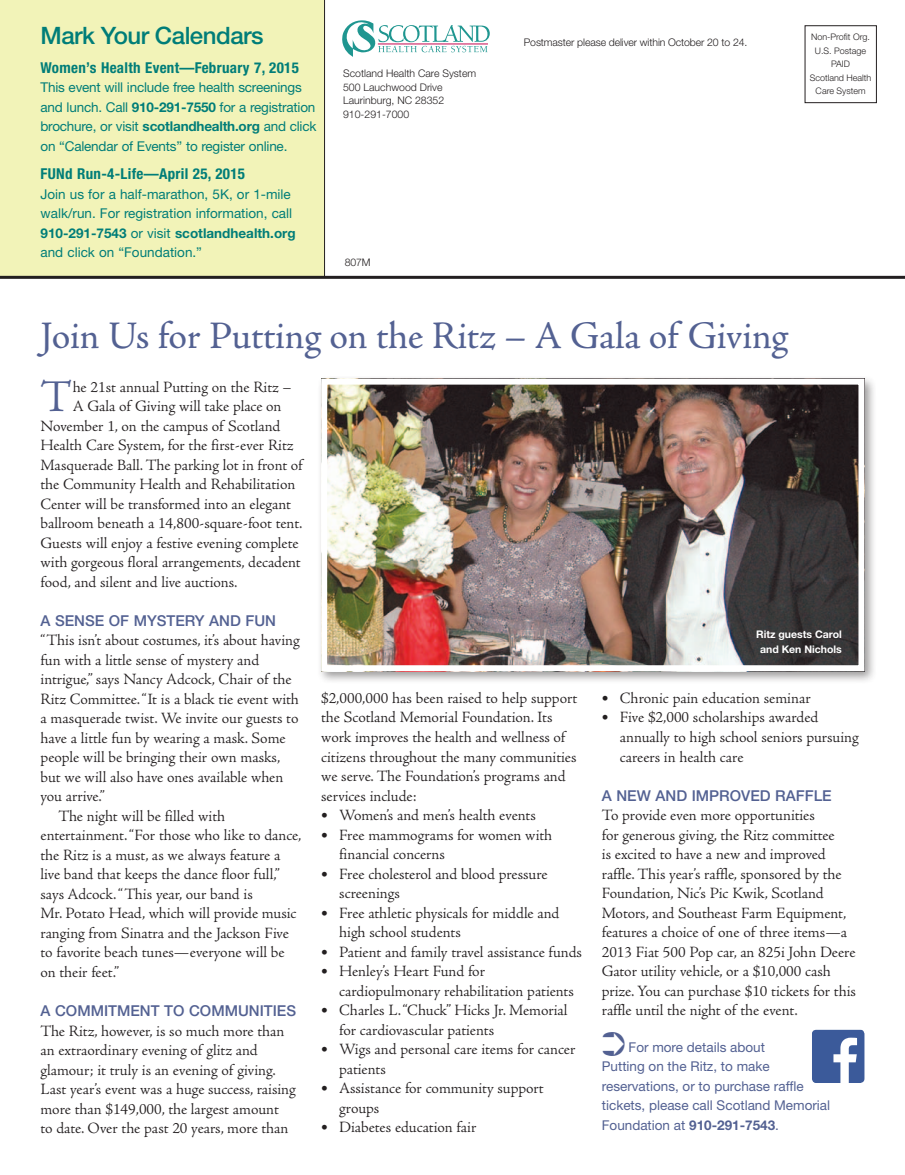
<style>
.page{position:relative;width:905px;height:1175px;background:#fff}
.page>*{position:absolute;margin:0;border:0;box-sizing:border-box;transform-origin:0 0}
.t1{font:300 45.45px "Adobe Jenson Pro";color:#536192}
.t2{font:39px "Adobe Jenson Pro";letter-spacing:-.005em;color:#536192}
.t3{font:500 24px "Helvetica Neue LT Std";color:#007d78}
.t4{font:300 15.75px/19.5px "Adobe Jenson Pro";letter-spacing:-.005em;color:#231f20}
.t5{font:500 15px "Helvetica Neue LT Std";color:#536192}
.t6{font:700 condensed 15px "Helvetica Neue LT Std";letter-spacing:.02em;color:#007d78}
.t7{font:13.5px/19.5px "Helvetica Neue LT Std";letter-spacing:-.015em;color:#007d78}
.t8{font:13.5px/19.5px "Helvetica Neue LT Std";color:#536192}
.t9{font:300 10.5px/13.5px "Helvetica Neue LT Std";color:#231f20}
.t10{font:700 10.5px/15px "Helvetica Neue LT Std";color:#fff;text-align:center}
.t11{font:300 9px/13.5px "Helvetica Neue LT Std";color:#231f20;text-align:center}
.s1{font-weight:700}
.s2{font-family:"Helvetica Neue LT Std";font-weight:700;font-size:13.5px}
</style>
<div class="page">
<div style="left:0;top:0;width:324px;height:277px;background:#f2f3b8"></div>
<div style="left:804px;top:25px;width:72px;height:78px;border:1px solid #231f20"></div>
<hr style="left:324px;top:0;width:1px;height:276px;background:#231f20">
<svg style="left:342px;top:20px;width:148px;height:37px"></svg>
<hr style="left:0;top:276px;width:904px;height:3px;background:#231f20">
<div style="left:317px;top:375px;width:560px;height:309px;background:#231f20;opacity:.45"></div>
<img style="left:328px;top:385px;width:529px;height:279px">
<div style="left:321px;top:378px;width:543px;height:293px;border:6px solid #fff"></div>
<svg style="left:812px;top:1029px;width:52px;height:54px"></svg>
<h3 class="t3" style="left:40px;top:21px;width:225px">MARK YOUR CALENDARS</h3>
<p class="t6" style="left:40px;top:58px;width:260px">Women’s Health Event—February 7, 2015</p>
<p class="t7" style="left:40px;top:77px;width:277px">This event will include free health screenings and lunch. Call <span class="s1">910-291-7550</span> for a registration brochure, or visit <span class="s1">scotlandhealth.org</span> and click on “Calendar of Events” to register online.</p>
<p class="t6" style="left:40px;top:165px;width:206px">FUNd Run-4-Life—April 25, 2015</p>
<p class="t7" style="left:40px;top:184px;width:257px">Join us for a half-marathon, 5K, or 1-mile walk/run. For registration information, call <span class="s1">910-291-7543</span> or visit <span class="s1">scotlandhealth.org </span>and click on “Foundation.”</p>
<p class="t9" style="left:343px;top:66px;width:135px">Scotland Health Care System<br>500 Lauchwood Drive<br>Laurinburg, NC 28352<br>910-291-7000</p>
<p class="t9" style="left:345px;top:255px;width:27px">807M</p>
<p class="t9" style="left:524px;top:35px;width:225px">Postmaster please deliver within October 20 to 24.</p>
<p class="t11" style="left:809px;top:30px;width:63px">Non-Profit Org.<br>U.S. Postage<br>PAID<br>Scotland Health<br>Care System</p>
<h2 class="t2" style="left:40px;top:314px;width:749px">Join Us for Putting on the Ritz – A Gala of Giving</h2>
<h1 class="t1" style="left:40px;top:371px;width:34px">T</h1>
<p class="t4" style="left:73px;top:377px;width:220px">he 21st annual Putting on the Ritz –</p>
<p class="t4" style="left:73px;top:397px;width:210px">A Gala of Giving will take place on</p>
<p class="t4" style="left:41px;top:416px;width:241px">November 1, on the campus of Scotland</p>
<p class="t4" style="left:41px;top:436px;width:254px">Health Care System, for the first-ever Ritz</p>
<p class="t4" style="left:41px;top:455px;width:264px">Masquerade Ball. The parking lot in front of</p>
<p class="t4" style="left:41px;top:475px;width:256px">the Community Health and Rehabilitation</p>
<p class="t4" style="left:41px;top:494px;width:252px">Center will be transformed into an elegant</p>
<p class="t4" style="left:41px;top:514px;width:263px">ballroom beneath a 14,800-square-foot tent.</p>
<p class="t4" style="left:41px;top:533px;width:259px">Guests will enjoy a festive evening complete</p>
<p class="t4" style="left:41px;top:553px;width:262px">with gorgeous floral arrangements, decadent</p>
<p class="t4" style="left:41px;top:572px;width:198px">food, and silent and live auctions.</p>
<p class="t5" style="left:40px;top:611px;width:237px">A SENSE OF MYSTERY AND FUN</p>
<p class="t4" style="left:40px;top:631px;width:260px">“This isn’t about costumes, it’s about having</p>
<p class="t4" style="left:40px;top:650px;width:220px">fun with a little sense of mystery and</p>
<p class="t4" style="left:40px;top:670px;width:252px">intrigue,” says Nancy Adcock, Chair of the</p>
<p class="t4" style="left:40px;top:689px;width:260px">Ritz Committee. “It is a black tie event with</p>
<p class="t4" style="left:40px;top:709px;width:259px">a masquerade twist. We invite our guests to</p>
<p class="t4" style="left:40px;top:728px;width:246px">have a little fun by wearing a mask. Some</p>
<p class="t4" style="left:40px;top:748px;width:241px">people will be bringing their own masks,</p>
<p class="t4" style="left:40px;top:767px;width:244px">but we will also have ones available when</p>
<p class="t4" style="left:40px;top:787px;width:66px">you arrive.”</p>
<p class="t4" style="left:59px;top:806px;width:168px">The night will be filled with</p>
<p class="t4" style="left:40px;top:826px;width:262px">entertainment. “For those who like to dance,</p>
<p class="t4" style="left:40px;top:845px;width:241px">the Ritz is a must, as we always feature a</p>
<p class="t4" style="left:40px;top:865px;width:241px">live band that keeps the dance floor full,”</p>
<p class="t4" style="left:40px;top:884px;width:214px">says Adcock. “This year, our band is</p>
<p class="t4" style="left:40px;top:904px;width:257px">Mr. Potato Head, which will provide music</p>
<p class="t4" style="left:40px;top:923px;width:250px">ranging from Sinatra and the Jackson Five</p>
<p class="t4" style="left:40px;top:943px;width:246px">to favorite beach tunes—everyone will be</p>
<p class="t4" style="left:40px;top:962px;width:80px">on their feet.”</p>
<p class="t5" style="left:40px;top:1001px;width:257px">A COMM ITM ENT TO COMM UNITIES</p>
<p class="t4" style="left:40px;top:1021px;width:257px">The Ritz, however, is so much more than an extraordinary evening of glitz and glamour; it truly is an evening of giving.<br>Last year’s event was a huge success, raising more than $149,000, the largest amount<br>to date. Over the past 20 years, more than</p>
<p class="t10" style="left:756px;top:626px;width:87px">Ritz guests Carol and Ken Nichols</p>
<p class="t4" style="left:321px;top:688px;width:258px">$2,000,000 has been raised to help support the Scotland Memorial Foundation. Its work improves the health and wellness of citizens throughout the many communities we serve. The Foundation’s programs and services include:</p>
<p class="t4" style="left:321px;top:805px;width:216px"><span class="s2">•</span> Women’s and men’s health events</p>
<p class="t4" style="left:339px;top:825px;width:214px;text-indent:-18px"><span class="s2">•</span> Free mammograms for women with financial concerns</p>
<p class="t4" style="left:339px;top:864px;width:210px;text-indent:-18px"><span class="s2">•</span> Free cholesterol and blood pressure screenings</p>
<p class="t4" style="left:339px;top:903px;width:222px;text-indent:-18px"><span class="s2">•</span> Free athletic physicals for middle and high school students</p>
<p class="t4" style="left:321px;top:942px;width:262px"><span class="s2">•</span> Patient and family travel assistance funds</p>
<p class="t4" style="left:339px;top:961px;width:236px;text-indent:-18px"><span class="s2">•</span> Henley’s Heart Fund for cardiopulmonary rehabilitation patients</p>
<p class="t4" style="left:339px;top:1000px;width:230px;text-indent:-18px"><span class="s2">•</span> Charles L. “Chuck” Hicks Jr. Memorial for cardiovascular patients</p>
<p class="t4" style="left:339px;top:1039px;width:238px;text-indent:-18px"><span class="s2">•</span> Wigs and personal care items for cancer patients</p>
<p class="t4" style="left:339px;top:1078px;width:206px;text-indent:-18px"><span class="s2">•</span> Assistance for community support groups</p>
<p class="t4" style="left:321px;top:1117px;width:157px"><span class="s2">•</span> Diabetes education fair</p>
<p class="t4" style="left:602px;top:688px;width:210px"><span class="s2">•</span> Chronic pain education seminar</p>
<p class="t4" style="left:620px;top:708px;width:240px;text-indent:-18px"><span class="s2">•</span> Five $2,000 scholarships awarded annually to high school seniors pursuing careers in health care</p>
<p class="t5" style="left:602px;top:786px;width:231px">A NEW AND IM PROVED RAFFLE</p>
<p class="t4" style="left:602px;top:805px;width:256px">To provide even more opportunities<br>for generous giving, the Ritz committee<br>is excited to have a new and improved raffle. This year’s raffle, sponsored by the Foundation, Nic’s Pic Kwik, Scotland Motors, and Southeast Farm Equipment, features a choice of one of three items—a 2013 Fiat 500 Pop car, an 825i John Deere Gator utility vehicle, or a $10,000 cash prize. You can purchase $10 tickets for this raffle until the night of the event.</p>
<p class="t8" style="left:602px;top:1037px;width:230px;text-indent:27px">For more details about<br>Putting on the Ritz, to make reservations, or to purchase raffle tickets, please call Scotland Memorial<br>Foundation at <span class="s1">910-291-7543</span>.</p>
</div>
